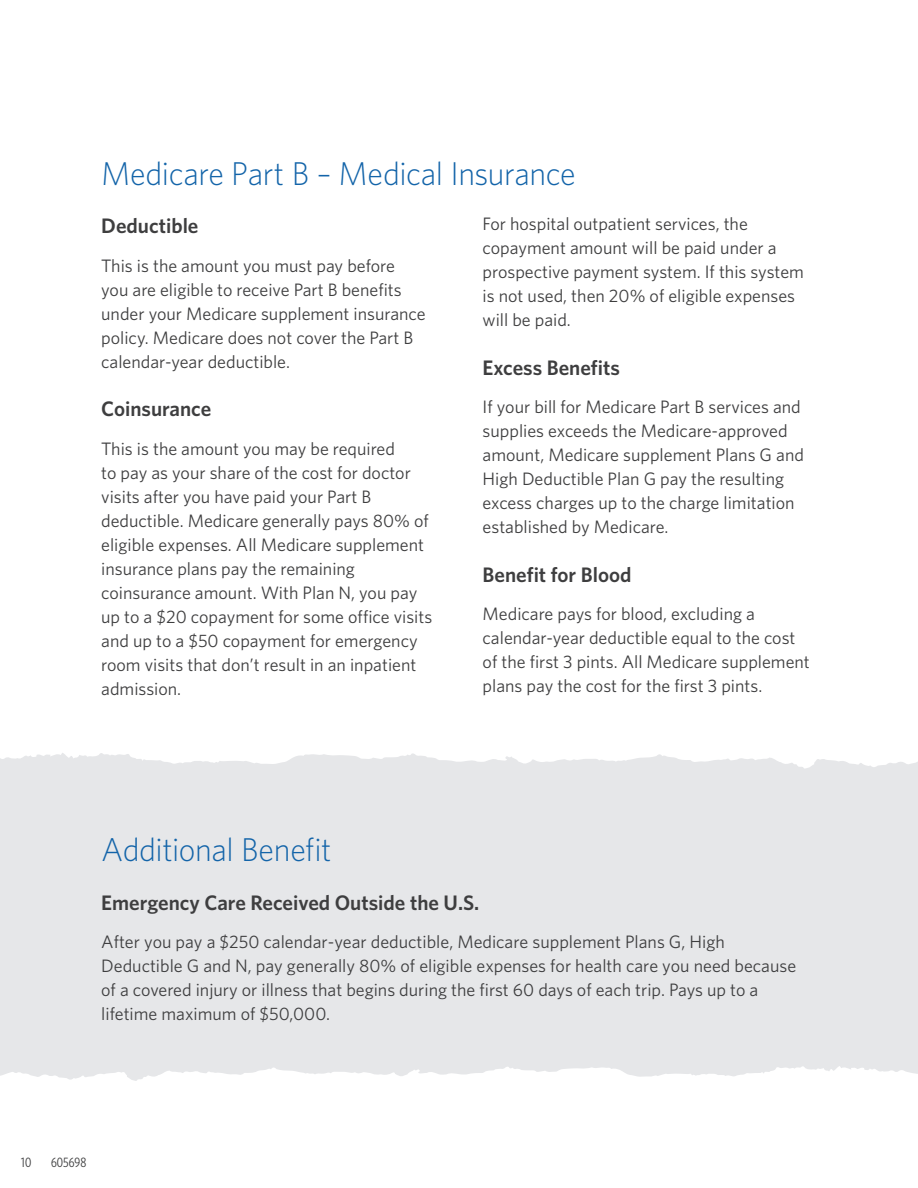
<style>
.page{position:relative;width:918px;height:1188px;background:#fff}
.page>*{position:absolute;margin:0;border:0;box-sizing:border-box;transform-origin:0 0}
.t1{font:300 33px "Whitney";letter-spacing:-.015em;color:#1364a9}
.t2{font:600 21px "Whitney";color:#3e3e3f}
.t3{font:18px/24px "Whitney";color:#3e3e3f}
.t4{font:13.5px "Whitney Condensed";letter-spacing:.01em;color:#3e3e3f}
</style>
<div class="page">
<div style="left:0;top:753px;width:918px;height:328px;background:#e6e7e9"></div>
<h1 class="t1" style="left:101px;top:152px;width:476px">Medicare Part B – Medical Insurance</h1>
<p class="t2" style="left:101px;top:212px;width:99px">Deductible</p>
<p class="t3" style="left:101px;top:253px;width:326px">This is the amount you must pay before you are eligible to receive Part B benefits under your Medicare supplement insurance policy. Medicare does not cover the Part B calendar-year deductible.</p>
<p class="t2" style="left:101px;top:395px;width:112px">Coinsurance</p>
<p class="t3" style="left:101px;top:436px;width:333px">This is the amount you may be required<br>to pay as your share of the cost for doctor visits after you have paid your Part B deductible. Medicare generally pays 80% of eligible expenses. All Medicare supplement insurance plans pay the remaining coinsurance amount. With Plan N, you pay up to a $20 copayment for some office visits and up to a $50 copayment for emergency room visits that don’t result in an inpatient admission.</p>
<p class="t3" style="left:483px;top:212px;width:323px">For hospital outpatient services, the copayment amount will be paid under a prospective payment system. If this system is not used, then 20% of eligible expenses will be paid.</p>
<p class="t2" style="left:483px;top:354px;width:139px">Excess Benefits</p>
<p class="t3" style="left:483px;top:395px;width:323px">If your bill for Medicare Part B services and supplies exceeds the Medicare-approved amount, Medicare supplement Plans G and High Deductible Plan G pay the resulting excess charges up to the charge limitation established by Medicare.</p>
<p class="t2" style="left:483px;top:560px;width:150px">Benefit for Blood</p>
<p class="t3" style="left:483px;top:602px;width:329px">Medicare pays for blood, excluding a calendar-year deductible equal to the cost of the first 3 pints. All Medicare supplement plans pay the cost for the first 3 pints.</p>
<h1 class="t1" style="left:101px;top:828px;width:232px">Additional Benefit</h1>
<p class="t2" style="left:101px;top:888px;width:380px">Emergency Care Received Outside the U.S.</p>
<p class="t3" style="left:101px;top:929px;width:696px">After you pay a $250 calendar-year deductible, Medicare supplement Plans G, High Deductible G and N, pay generally 80% of eligible expenses for health care you need because of a covered injury or illness that begins during the first 60 days of each trip. Pays up to a lifetime maximum of $50,000.</p>
<p class="t4" style="left:21px;top:1154px;width:12px">10</p>
<p class="t4" style="left:51px;top:1154px;width:37px">605698</p>
</div>
